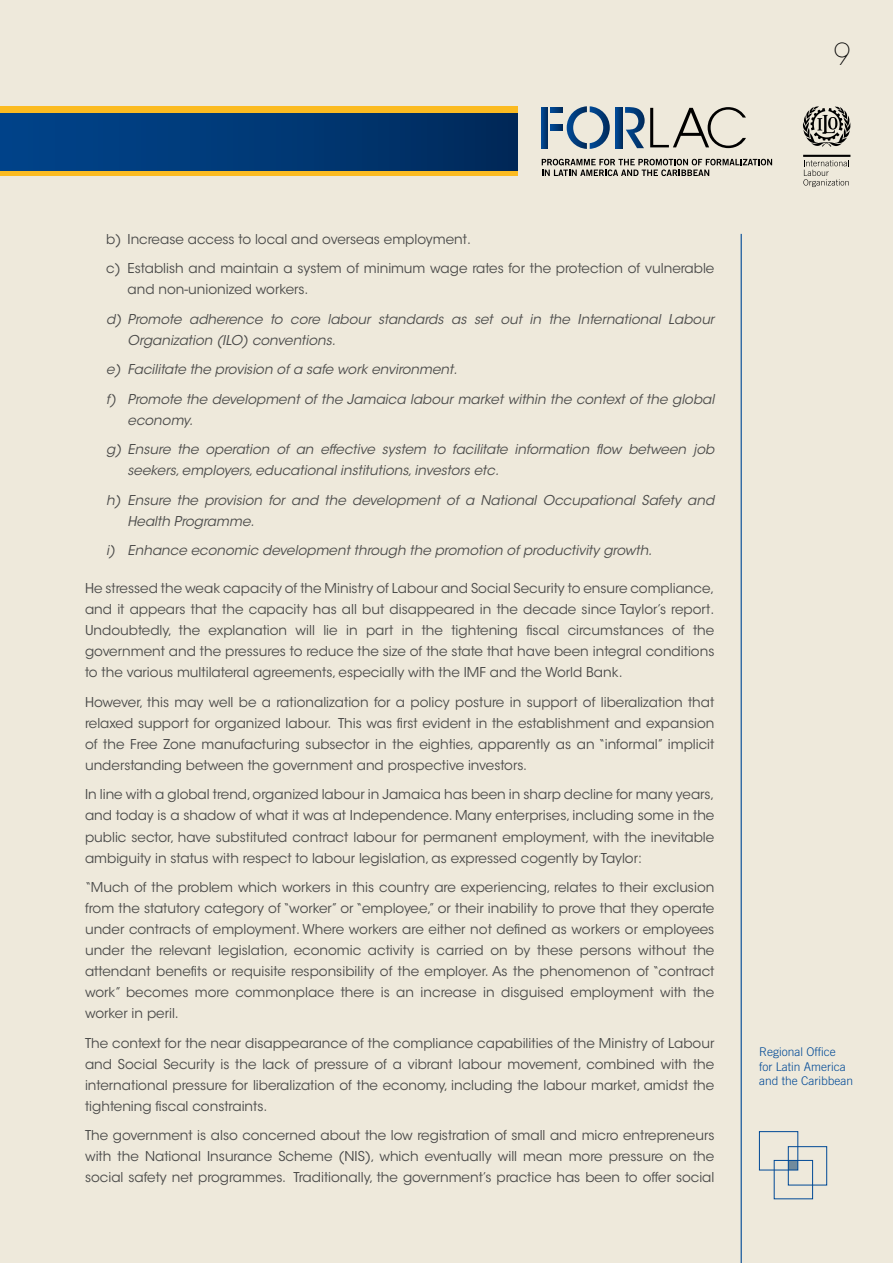
<style>
.page{position:relative;width:893px;height:1263px;background:#eee9db}
.page>*{position:absolute;margin:0;border:0;box-sizing:border-box;transform-origin:0 0}
.t1{font:200 30px "ITC Avant Garde Std";color:#000}
.texto{font:13.5px/21px "ITC Avant Garde Std";color:#4a4a49;text-align:justify}
.texto_indentado_con{font:italic 13.5px/21px "ITC Avant Garde Std";color:#4a4a49}
.texto_indentado_con-2{font:13.5px/21px "ITC Avant Garde Std";color:#4a4a49}
.t2{font:300 12px/14.4px "Trade Gothic LT Std";color:#004996}
</style>
<div class="page">
<hr style="left:741px;top:234px;width:1px;height:1029px;background:#004996">
<div style="left:788px;top:1160px;width:10px;height:10px;background:#718b9d"></div>
<div style="left:774px;top:1160px;width:39px;height:39px;border:1px solid #004996"></div>
<div style="left:759px;top:1131px;width:39px;height:39px;border:1px solid #004996"></div>
<div style="left:788px;top:1146px;width:39px;height:39px;border:1px solid #004996"></div>
<div style="left:0;top:106px;width:518px;height:70px;background:#fbbb21"></div>
<div style="left:0;top:113px;width:518px;height:57px;background:linear-gradient(to right,#00458d,#002a5b)"></div>
<svg style="left:542px;top:159px;width:230px;height:17px"></svg>
<svg style="left:541px;top:107px;width:7px;height:41px"></svg>
<svg style="left:550px;top:106px;width:60px;height:43px"></svg>
<svg style="left:616px;top:107px;width:6px;height:41px"></svg>
<svg style="left:625px;top:107px;width:121px;height:41px"></svg>
<svg style="left:803px;top:160px;width:46px;height:27px"></svg>
<hr style="left:803px;top:155px;width:47px;height:2px;background:#000">
<svg style="left:803px;top:106px;width:47px;height:41px"></svg>
<h1 class="t1" style="left:834px;top:36px;width:18px">9</h1>
<p class="texto_indentado_con-2" style="left:106px;top:229px;width:366px">b) Increase access to local and overseas employment.</p>
<p class="texto_indentado_con-2" style="left:128px;top:258px;width:588px;text-indent:-21px">c) Establish and maintain a system of minimum wage rates for the protection of vulnerable and non-unionized workers.</p>
<p class="texto_indentado_con" style="left:128px;top:309px;width:588px;text-indent:-21px">d) Promote adherence to core labour standards as set out in the International Labour<br>Organization (ILO) conventions.</p>
<p class="texto_indentado_con" style="left:106px;top:359px;width:353px">e) Facilitate the provision of a safe work environment.</p>
<p class="texto_indentado_con" style="left:128px;top:389px;width:588px;text-indent:-21px">f) Promote the development of the Jamaica labour market within the context of the global economy.</p>
<p class="texto_indentado_con" style="left:128px;top:439px;width:588px;text-indent:-21px">g) Ensure the operation of an effective system to facilitate information flow between job seekers, employers, educational institutions, investors etc.</p>
<p class="texto_indentado_con" style="left:128px;top:490px;width:588px;text-indent:-21px">h) Ensure the provision for and the development of a National Occupational Safety and<br>Health Programme.</p>
<p class="texto_indentado_con" style="left:106px;top:540px;width:547px">i) Enhance economic development through the promotion of productivity growth.</p>
<p class="texto" style="left:85px;top:578px;width:631px">He stressed the weak capacity of the Ministry of Labour and Social Security to ensure compliance, and it appears that the capacity has all but disappeared in the decade since Taylor’s report.<br>Undoubtedly, the explanation will lie in part in the tightening fiscal circumstances of the government and the pressures to reduce the size of the state that have been integral conditions to the various multilateral agreements, especially with the IMF and the World Bank.</p>
<p class="texto" style="left:85px;top:692px;width:631px">However, this may well be a rationalization for a policy posture in support of liberalization that relaxed support for organized labour. This was first evident in the establishment and expansion of the Free Zone manufacturing subsector in the eighties, apparently as an “informal” implicit understanding between the government and prospective investors.</p>
<p class="texto" style="left:85px;top:784px;width:631px">In line with a global trend, organized labour in Jamaica has been in sharp decline for many years, and today is a shadow of what it was at Independence. Many enterprises, including some in the public sector, have substituted contract labour for permanent employment, with the inevitable ambiguity in status with respect to labour legislation, as expressed cogently by Taylor:</p>
<p class="texto" style="left:85px;top:877px;width:631px">“Much of the problem which workers in this country are experiencing, relates to their exclusion from the statutory category of “worker” or “employee,” or their inability to prove that they operate under contracts of employment. Where workers are either not defined as workers or employees under the relevant legislation, economic activity is carried on by these persons without the attendant benefits or requisite responsibility of the employer. As the phenomenon of “contract work” becomes more commonplace there is an increase in disguised employment with the worker in peril.</p>
<p class="texto" style="left:85px;top:1032px;width:631px">The context for the near disappearance of the compliance capabilities of the Ministry of Labour and Social Security is the lack of pressure of a vibrant labour movement, combined with the international pressure for liberalization of the economy, including the labour market, amidst the tightening fiscal constraints.</p>
<p class="texto" style="left:85px;top:1125px;width:631px">The government is also concerned about the low registration of small and micro entrepreneurs with the National Insurance Scheme (NIS), which eventually will mean more pressure on the social safety net programmes. Traditionally, the government’s practice has been to offer social</p>
<p class="t2" style="left:759px;top:1044px;width:96px">Regional Office<br>for Latin America and the Caribbean</p>
</div>
